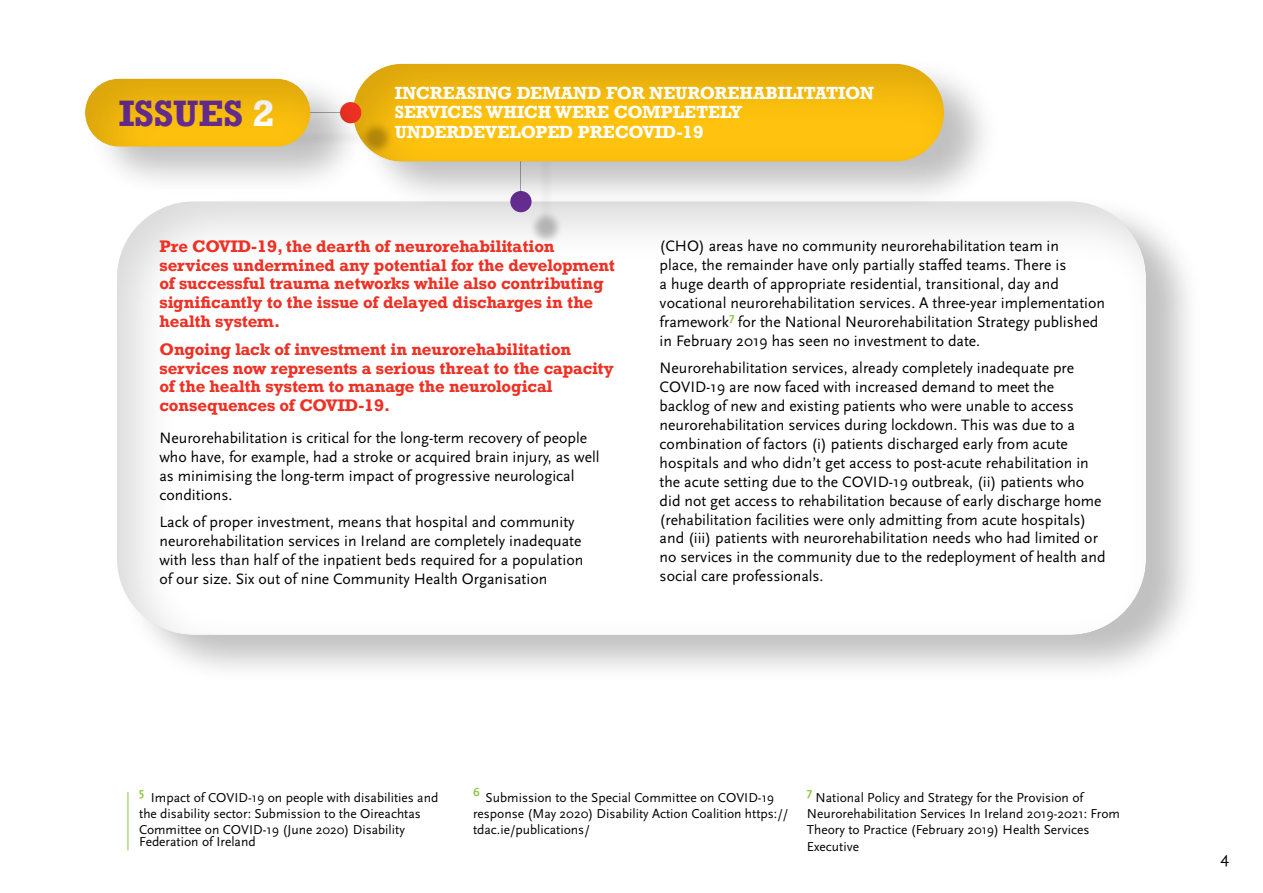
<style>
.page{position:relative;width:1263px;height:893px;background:#fff}
.page>*{position:absolute;margin:0;border:0;box-sizing:border-box;transform-origin:0 0}
.t1{font:700 34.5px "Rockwell";color:#662d91}
.t2{font:700 16.5px/19.8px "Rockwell";color:#fff}
.t3{font:16.5px "Scala Sans";color:#000}
.t4{font:15.75px/18.9px "Scala Sans";color:#000}
.t5{font:700 15.75px/18.9px "Rockwell";color:#ee3124}
.t6{font:13.5px/16.2px "Scala Sans";color:#000}
.s1{color:#fff}
</style>
<div class="page">
<div style="left:118px;top:194px;width:1086px;height:490px;background:#000;opacity:.25"></div>
<div style="left:114px;top:201px;width:1032px;height:435px;background:#000;opacity:.15"></div>
<div style="left:529px;top:92px;width:35px;height:153px;background:#000;opacity:.25"></div>
<div style="left:510px;top:191px;width:21px;height:21px;background:#662d91;border-radius:50%"></div>
<div style="left:355px;top:57px;width:646px;height:154px;background:#000;opacity:.25"></div>
<div style="left:350px;top:63px;width:594px;height:101px;background:#000;opacity:.15"></div>
<div style="left:282px;top:121px;width:112px;height:35px;background:#000;opacity:.25"></div>
<div style="left:87px;top:72px;width:281px;height:124px;background:#000;opacity:.25"></div>
<div style="left:72px;top:77px;width:264px;height:71px;background:#000;opacity:.15"></div>
<hr style="left:128px;top:792px;width:1px;height:58px;background:#8dc63f">
<h1 class="t1" style="left:119px;top:91px;width:157px">ISSUES <span class="s1">2</span></h1>
<p class="t2" style="left:395px;top:82px;width:481px">INCREASING DEMAND FOR NEUROREHABILITATION<br>SERVICES WHICH WERE COMPLETELY<br>UNDERDEVELOPED PRECOVID-19</p>
<p class="t5" style="left:159px;top:236px;width:457px">Pre COVID-19, the dearth of neurorehabilitation services undermined any potential for the development of successful trauma networks while also contributing significantly to the issue of delayed discharges in the health system.</p>
<p class="t5" style="left:159px;top:339px;width:456px">Ongoing lack of investment in neurorehabilitation services now represents a serious threat to the capacity of the health system to manage the neurological consequences of COVID-19.</p>
<p class="t4" style="left:159px;top:429px;width:442px">Neurorehabilitation is critical for the long-term recovery of people who have, for example, had a stroke or acquired brain injury, as well as minimising the long-term impact of progressive neurological conditions.</p>
<p class="t4" style="left:159px;top:513px;width:425px">Lack of proper investment, means that hospital and community neurorehabilitation services in Ireland are completely inadequate with less than half of the inpatient beds required for a population of our size. Six out of nine Community Health Organisation</p>
<p class="t4" style="left:660px;top:237px;width:447px">(CHO) areas have no community neurorehabilitation team in<br>place, the remainder have only partially staffed teams. There is<br>a huge dearth of appropriate residential, transitional, day and vocational neurorehabilitation services. A three-year implementation framework<sup>7</sup> for the National Neurorehabilitation Strategy published in February 2019 has seen no investment to date.</p>
<p class="t4" style="left:660px;top:359px;width:447px">Neurorehabilitation services, already completely inadequate pre COVID-19 are now faced with increased demand to meet the backlog of new and existing patients who were unable to access neurorehabilitation services during lockdown. This was due to a combination of factors (i) patients discharged early from acute hospitals and who didn’t get access to post-acute rehabilitation in the acute setting due to the COVID-19 outbreak, (ii) patients who did not get access to rehabilitation because of early discharge home (rehabilitation facilities were only admitting from acute hospitals) and (iii) patients with neurorehabilitation needs who had limited or no services in the community due to the redeployment of health and social care professionals.</p>
<p class="t6" style="left:139px;top:790px;width:301px"><sup>5</sup> Impact of COVID-19 on people with disabilities and the disability sector: Submission to the Oireachtas<br>Committee on COVID-19 (June 2020) Disability</p>
<p class="t6" style="left:139px;top:834px;width:118px">Federation of Ireland</p>
<p class="t6" style="left:473px;top:790px;width:317px"><sup>6</sup> Submission to the Special Committee on COVID-19 response (May 2020) Disability Action Coalition https:// tdac.ie/publications/</p>
<p class="t6" style="left:807px;top:790px;width:314px"><sup>7</sup> National Policy and Strategy for the Provision of Neurorehabilitation Services In Ireland 2019-2021: From Theory to Practice (February 2019) Health Services Executive</p>
<p class="t3" style="left:1220px;top:848px;width:10px">4</p>
</div>
